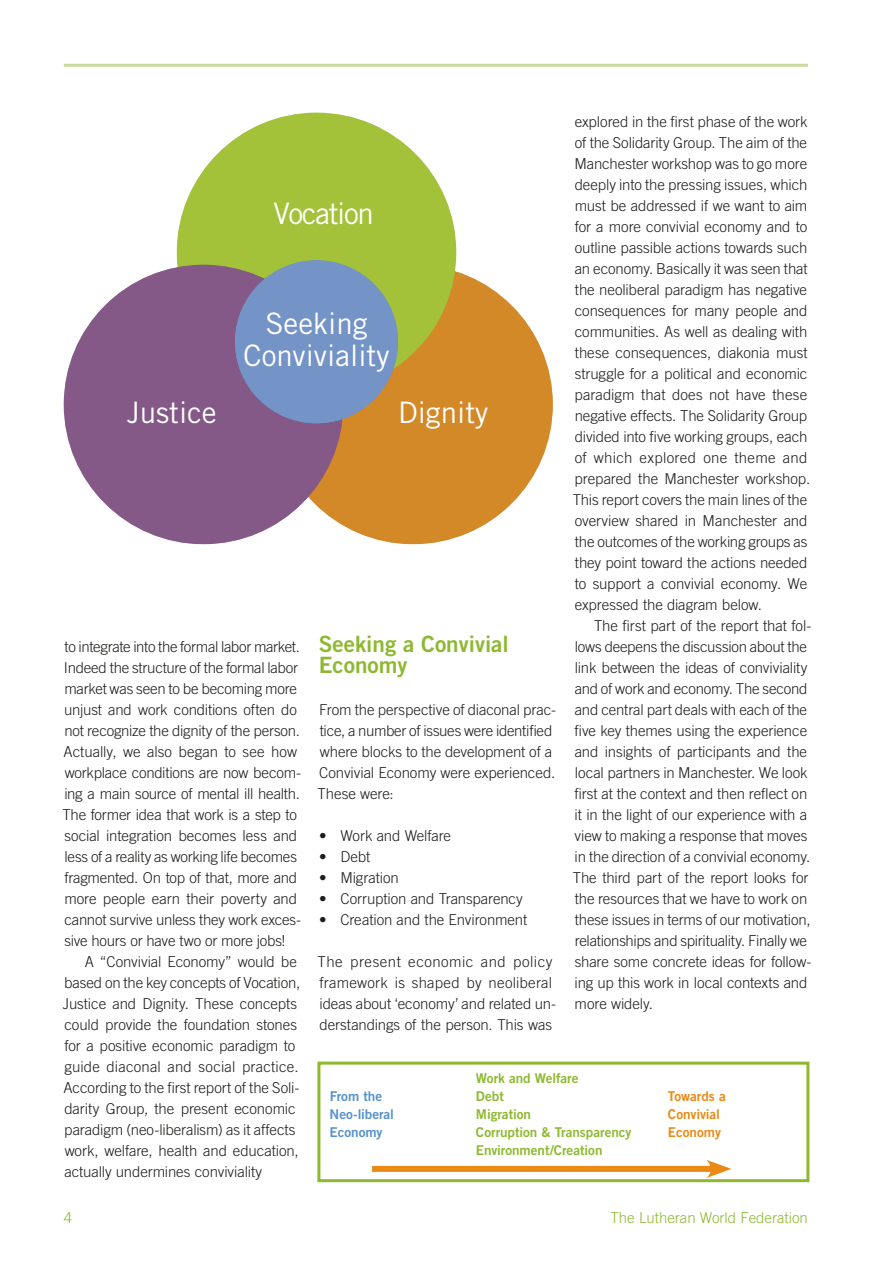
<style>
.page{position:relative;width:893px;height:1263px;background:#fff}
.page>*{position:absolute;margin:0;border:0;box-sizing:border-box;transform-origin:0 0}
.t1{font:29.55px/31.2px "Trade Gothic LT Std";color:#fff;text-align:center}
.t2{font:29.55px "Trade Gothic LT Std";letter-spacing:-.045em;color:#fff}
.t3{font:22.5px/21px "Trade Gothic LT Std Bd 2";color:#8db930}
.t4{font:300 15px/21px "Trade Gothic LT Std";letter-spacing:-.005em;color:#1d1d1b}
.t5{font:300 15px "Trade Gothic LT Std";color:#8db930}
.t6{font:13.5px "Trade Gothic LT Std Bd 2";letter-spacing:-.005em;color:#8db930}
.t7{font:13.5px "Trade Gothic LT Std Bd 2";color:#5692ce}
.t8{font:13.5px "Trade Gothic LT Std Bd 2";letter-spacing:-.005em;color:#ea8a15}
</style>
<div class="page">
<hr style="left:64px;top:64px;width:744px;height:3px;background:#cbdb9e">
<svg style="left:343px;top:271px;width:210px;height:273px;fill:#d38928"></svg>
<svg style="left:177px;top:113px;width:279px;height:279px;fill:#a3c139"></svg>
<svg style="left:64px;top:265px;width:279px;height:279px;fill:#845887"></svg>
<div style="left:235px;top:260px;width:163px;height:163px;background:#7493c7;border-radius:81px"></div>
<div style="left:317px;top:1061px;width:492px;height:121px;border:3px solid #8db930"></div>
<div style="left:372px;top:1166px;width:345px;height:6px;background:#ea8a15"></div>
<svg style="left:706px;top:1160px;width:25px;height:18px"></svg>
<p class="t4" style="left:573px;top:111px;width:239px">explored in the first phase of the work of the Solidarity Group. The aim of the Manchester workshop was to go more deeply into the pressing issues, which must be addressed if we want to aim for a more convivial economy and to outline passible actions towards such an economy. Basically it was seen that the neoliberal paradigm has negative consequences for many people and communities. As well as dealing with these consequences, diakonia must struggle for a political and economic paradigm that does not have these negative effects. The Solidarity Group divided into five working groups, each of which explored one theme and prepared the Manchester workshop.<br>This report covers the main lines of the overview shared in Manchester and the outcomes of the working groups as they point toward the actions needed to support a convivial economy. We expressed the diagram below.</p>
<p class="t4" style="left:573px;top:615px;width:240px;text-indent:21px">The first part of the report that fol&shy;lows deepens the discussion about the link between the ideas of conviviality and of work and economy. The second and central part deals with each of the five key themes using the experience and insights of participants and the local partners in Manchester. We look first at the context and then reflect on it in the light of our experience with a view to making a response that moves in the direction of a convivial economy.<br>The third part of the report looks for the resources that we have to work on these issues in terms of our motivation, relationships and spirituality. Finally we share some concrete ideas for follow&shy;ing up this work in local contexts and more widely.</p>
<h1 class="t2" style="left:273px;top:195px;width:102px">Vocation</h1>
<h1 class="t1" style="left:244px;top:308px;width:147px">Seeking<br>Conviviality</h1>
<h1 class="t1" style="left:127px;top:397px;width:91px">Justice</h1>
<h1 class="t1" style="left:398px;top:397px;width:92px">Dignity</h1>
<h2 class="t3" style="left:319px;top:633px;width:191px">Seeking a Convivial<br>Economy</h2>
<p class="t4" style="left:318px;top:699px;width:240px">From the perspective of diaconal prac&shy;tice, a number of issues were identified where blocks to the development of a<br>Convivial Economy were experienced.<br>These were:</p>
<p class="t4" style="left:319px;top:825px;width:133px">• Work and Welfare</p>
<p class="t4" style="left:319px;top:846px;width:53px">• Debt</p>
<p class="t4" style="left:319px;top:867px;width:81px">• Migration</p>
<p class="t4" style="left:319px;top:888px;width:205px">• Corruption and Transparency</p>
<p class="t4" style="left:319px;top:909px;width:209px">• Creation and the Environment</p>
<p class="t4" style="left:318px;top:951px;width:240px">The present economic and policy framework is shaped by neoliberal ideas about ‘economy’ and related un&shy;derstandings of the person. This was</p>
<p class="t4" style="left:62px;top:636px;width:240px">to integrate into the formal labor market.<br>Indeed the structure of the formal labor market was seen to be becoming more unjust and work conditions often do not recognize the dignity of the person.<br>Actually, we also began to see how workplace conditions are now becom&shy;ing a main source of mental ill health.<br>The former idea that work is a step to social integration becomes less and less of a reality as working life becomes fragmented. On top of that, more and more people earn their poverty and cannot survive unless they work exces&shy;sive hours or have two or more jobs!</p>
<p class="t4" style="left:63px;top:951px;width:239px;text-indent:22px">A “Convivial Economy” would be based on the key concepts of Vocation, Justice and Dignity. These concepts could provide the foundation stones for a positive economic paradigm to guide diaconal and social practice.<br>According to the first report of the Soli&shy;darity Group, the present economic paradigm (neo-liberalism) as it affects work, welfare, health and education, actually undermines conviviality</p>
<p class="t6" style="left:476px;top:1070px;width:104px">Work and Welfare</p>
<p class="t7" style="left:330px;top:1088px;width:54px">From the</p>
<p class="t6" style="left:476px;top:1088px;width:29px">Debt</p>
<p class="t8" style="left:668px;top:1088px;width:59px">Towards a</p>
<p class="t7" style="left:330px;top:1106px;width:66px">Neo-liberal</p>
<p class="t6" style="left:476px;top:1106px;width:57px">Migration</p>
<p class="t8" style="left:668px;top:1106px;width:53px">Convivial</p>
<p class="t7" style="left:330px;top:1124px;width:55px">Economy</p>
<p class="t6" style="left:476px;top:1124px;width:157px">Corruption &amp; Transparency</p>
<p class="t8" style="left:668px;top:1124px;width:55px">Economy</p>
<p class="t6" style="left:476px;top:1142px;width:128px">Environment/Creation</p>
<p class="t5" style="left:64px;top:1208px;width:10px">4</p>
<p class="t5" style="left:611px;top:1208px;width:199px">The Lutheran World Federation</p>
</div>
